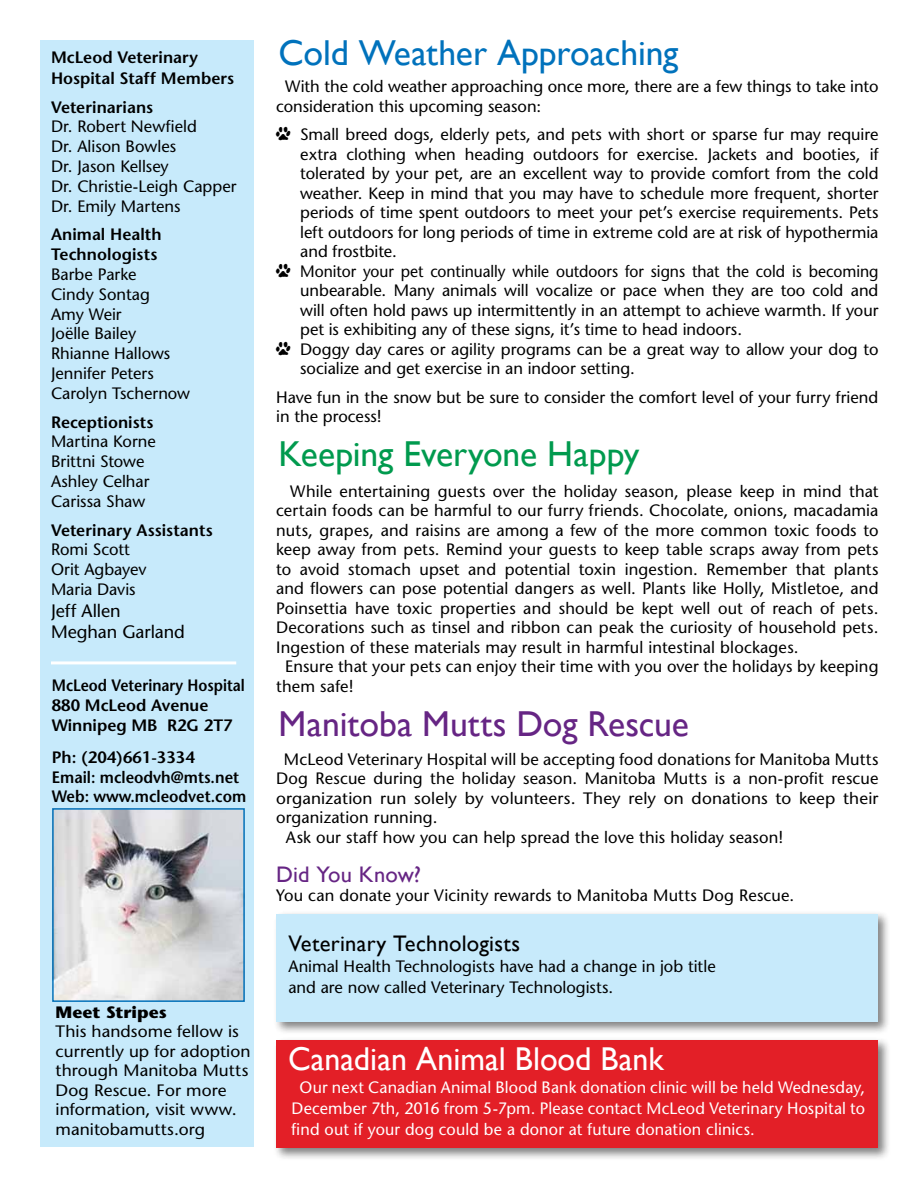
<style>
.page{position:relative;width:918px;height:1188px;background:#fff}
.page>*{position:absolute;margin:0;border:0;box-sizing:border-box;transform-origin:0 0}
.t1{font:36px "Gill Sans";letter-spacing:-.005em;color:#0072bc}
.t2{font:36px "Gill Sans";color:#662584}
.t3{font:36px "Gill Sans";letter-spacing:-.005em;color:#009a4e}
.t4{font:33px "Gill Sans";color:#fff}
.t5{font:22.5px "Gill Sans";letter-spacing:.01em;color:#000}
.t6{font:22.5px "Gill Sans";letter-spacing:.005em;color:#662584}
.t7{font:18px/21.6px "Stone Sans";letter-spacing:-.005em;color:#000}
.t8{font:16.5px/19.8px "Stone Sans";color:#000}
.t9{font:16.5px/21px "Stone Sans";letter-spacing:.005em;color:#fff;text-align:justify}
.t10{font:600 16.5px/19.8px "Stone Sans";color:#000}
.t11{font:16.5px/19.5px "Stone Sans";color:#000;scale:1.05 1}
.t12{font:16.5px "Stone Sans";color:#000;scale:.95 1}
.t13{font:16.5px "Stone Sans";color:#000;scale:1.04 1}
.t14{font:600 16.5px/19.8px "Stone Sans";color:#000;scale:.9 1}
.t15{font:700 16.5px "Stone Sans";letter-spacing:.005em;color:#000;scale:1.05 1}
.s1{font-family:"Animal Tracks"}
</style>
<div class="page">
<div style="left:273px;top:911px;width:618px;height:124px;background:#000;opacity:.5"></div>
<div style="left:276px;top:914px;width:602px;height:108px;background:#c7eafb"></div>
<div style="left:273px;top:1037px;width:618px;height:124px;background:#000;opacity:.5"></div>
<div style="left:276px;top:1040px;width:602px;height:108px;background:#e31f27"></div>
<div style="left:40px;top:40px;width:214px;height:1108px;background:#c7eafb"></div>
<hr style="left:51px;top:661px;width:185px;height:3px;background:#fff">
<img style="left:55px;top:811px;width:187px;height:188px">
<div style="left:52px;top:808px;width:193px;height:194px;border:2px solid #0072bc"></div>
<p class="t10" style="left:51px;top:46px;width:185px;line-height:21px">McLeod Veterinary<br>Hospital Staff Members</p>
<p class="t10" style="left:51px;top:97px;width:104px">Veterinarians</p>
<p class="t8" style="left:51px;top:117px;width:187px">Dr. Robert Newfield<br>Dr. Alison Bowles<br>Dr. Jason Kellsey<br>Dr. Christie-Leigh Capper<br>Dr. Emily Martens</p>
<p class="t10" style="left:51px;top:225px;width:112px">Animal Health<br>Technologists</p>
<p class="t8" style="left:51px;top:264px;width:141px">Barbe Parke<br>Cindy Sontag<br>Amy Weir<br>Joëlle Bailey<br>Rhianne Hallows<br>Jennifer Peters<br>Carolyn Tschernow</p>
<p class="t10" style="left:51px;top:412px;width:104px">Receptionists</p>
<p class="t8" style="left:51px;top:432px;width:106px">Martina Korne<br>Brittni Stowe<br>Ashley Celhar<br>Carissa Shaw</p>
<p class="t10" style="left:51px;top:520px;width:163px">Veterinary Assistants</p>
<p class="t8" style="left:51px;top:540px;width:97px">Romi Scott<br>Orit Agbayev<br>Maria Davis</p>
<p class="t7" style="left:51px;top:599px;width:135px">Jeff Allen<br>Meghan Garland</p>
<p class="t14" style="left:52px;top:676px;width:216px">McLeod Veterinary Hospital<br>880 McLeod Avenue<br>Winnipeg MB R2G 2T7</p>
<p class="t10" style="left:52px;top:747px;width:196px">Ph: (204)661-3334<br>Email: mcleodvh@mts.net<br>Web: www.mcleodvet.com</p>
<p class="t15" style="left:56px;top:1001px;width:107px">Meet Stripes</p>
<p class="t11" style="left:56px;top:1021px;width:187px">This handsome fellow is currently up for adoption through Manitoba Mutts<br>Dog Rescue. For more information, visit www. manitobamutts.org</p>
<h1 class="t1" style="left:279px;top:32px;width:401px">Cold Weather Approaching</h1>
<p class="t8" style="left:276px;top:77px;width:604px;text-indent:9px">With the cold weather approaching once more, there are a few things to take into consideration this upcoming season:</p>
<p class="t8" style="left:276px;top:125px;width:604px"><span class="s1">D</span> Small breed dogs, elderly pets, and pets with short or sparse fur may require</p>
<p class="t8" style="left:300px;top:144px;width:580px">extra clothing when heading outdoors for exercise. Jackets and booties, if</p>
<p class="t8" style="left:300px;top:164px;width:580px">tolerated by your pet, are an excellent way to provide comfort from the cold</p>
<p class="t8" style="left:300px;top:183px;width:580px">weather. Keep in mind that you may have to schedule more frequent, shorter</p>
<p class="t8" style="left:300px;top:203px;width:580px">periods of time spent outdoors to meet your pet’s exercise requirements. Pets</p>
<p class="t8" style="left:300px;top:222px;width:580px">left outdoors for long periods of time in extreme cold are at risk of hypothermia</p>
<p class="t8" style="left:300px;top:242px;width:98px">and frostbite.</p>
<p class="t12" style="left:276px;top:261px;width:636px"><span class="s1">D</span> Monitor your pet continually while outdoors for signs that the cold is becoming</p>
<p class="t8" style="left:300px;top:281px;width:580px">unbearable. Many animals will vocalize or pace when they are too cold and</p>
<p class="t8" style="left:300px;top:300px;width:580px">will often hold paws up intermittently in an attempt to achieve warmth. If your</p>
<p class="t8" style="left:300px;top:320px;width:443px">pet is exhibiting any of these signs, it’s time to head indoors.</p>
<p class="t8" style="left:276px;top:339px;width:604px"><span class="s1">D</span> Doggy day cares or agility programs can be a great way to allow your dog to</p>
<p class="t8" style="left:300px;top:359px;width:336px">socialize and get exercise in an indoor setting.</p>
<p class="t8" style="left:276px;top:387px;width:604px">Have fun in the snow but be sure to consider the comfort level of your furry friend in the process!</p>
<h1 class="t3" style="left:279px;top:432px;width:362px">Keeping Everyone Happy</h1>
<p class="t8" style="left:290px;top:481px;width:590px">While entertaining guests over the holiday season, please keep in mind that</p>
<p class="t8" style="left:276px;top:501px;width:604px">certain foods can be harmful to our furry friends. Chocolate, onions, macadamia</p>
<p class="t8" style="left:276px;top:520px;width:604px">nuts, grapes, and raisins are among a few of the more common toxic foods to</p>
<p class="t8" style="left:276px;top:540px;width:604px">keep away from pets. Remind your guests to keep table scraps away from pets</p>
<p class="t8" style="left:276px;top:559px;width:604px">to avoid stomach upset and potential toxin ingestion. Remember that plants</p>
<p class="t8" style="left:276px;top:579px;width:604px">and flowers can pose potential dangers as well. Plants like Holly, Mistletoe, and</p>
<p class="t8" style="left:276px;top:598px;width:604px">Poinsettia have toxic properties and should be kept well out of reach of pets.</p>
<p class="t8" style="left:276px;top:618px;width:604px">Decorations such as tinsel and ribbon can peak the curiosity of household pets.</p>
<p class="t8" style="left:276px;top:637px;width:524px">Ingestion of these materials may result in harmful intestinal blockages.</p>
<p class="t8" style="left:285px;top:657px;width:595px">Ensure that your pets can enjoy their time with you over the holidays by keeping</p>
<p class="t8" style="left:276px;top:676px;width:79px">them safe!</p>
<h1 class="t2" style="left:279px;top:703px;width:412px">Manitoba Mutts Dog Rescue</h1>
<p class="t8" style="left:284px;top:749px;width:596px">McLeod Veterinary Hospital will be accepting food donations for Manitoba Mutts</p>
<p class="t8" style="left:276px;top:768px;width:604px">Dog Rescue during the holiday season. Manitoba Mutts is a non-profit rescue</p>
<p class="t13" style="left:276px;top:788px;width:581px">organization run solely by volunteers. They rely on donations to keep their</p>
<p class="t8" style="left:276px;top:807px;width:163px">organization running.</p>
<p class="t8" style="left:286px;top:827px;width:499px">Ask our staff how you can help spread the love this holiday season!</p>
<h3 class="t6" style="left:276px;top:861px;width:146px">Did You Know?</h3>
<p class="t8" style="left:276px;top:885px;width:520px">You can donate your Vicinity rewards to Manitoba Mutts Dog Rescue.</p>
<h3 class="t5" style="left:288px;top:931px;width:233px">Veterinary Technologists</h3>
<p class="t8" style="left:288px;top:956px;width:429px;line-height:21px">Animal Health Technologists have had a change in job title and are now called Veterinary Technologists.</p>
<h2 class="t4" style="left:288px;top:1040px;width:377px">Canadian Animal Blood Bank</h2>
<p class="t9" style="left:292px;top:1076px;width:575px;text-indent:8px">Our next Canadian Animal Blood Bank donation clinic will be held Wednesday, December 7th, 2016 from 5-7pm. Please contact McLeod Veterinary Hospital to find out if your dog could be a donor at future donation clinics.</p>
</div>
